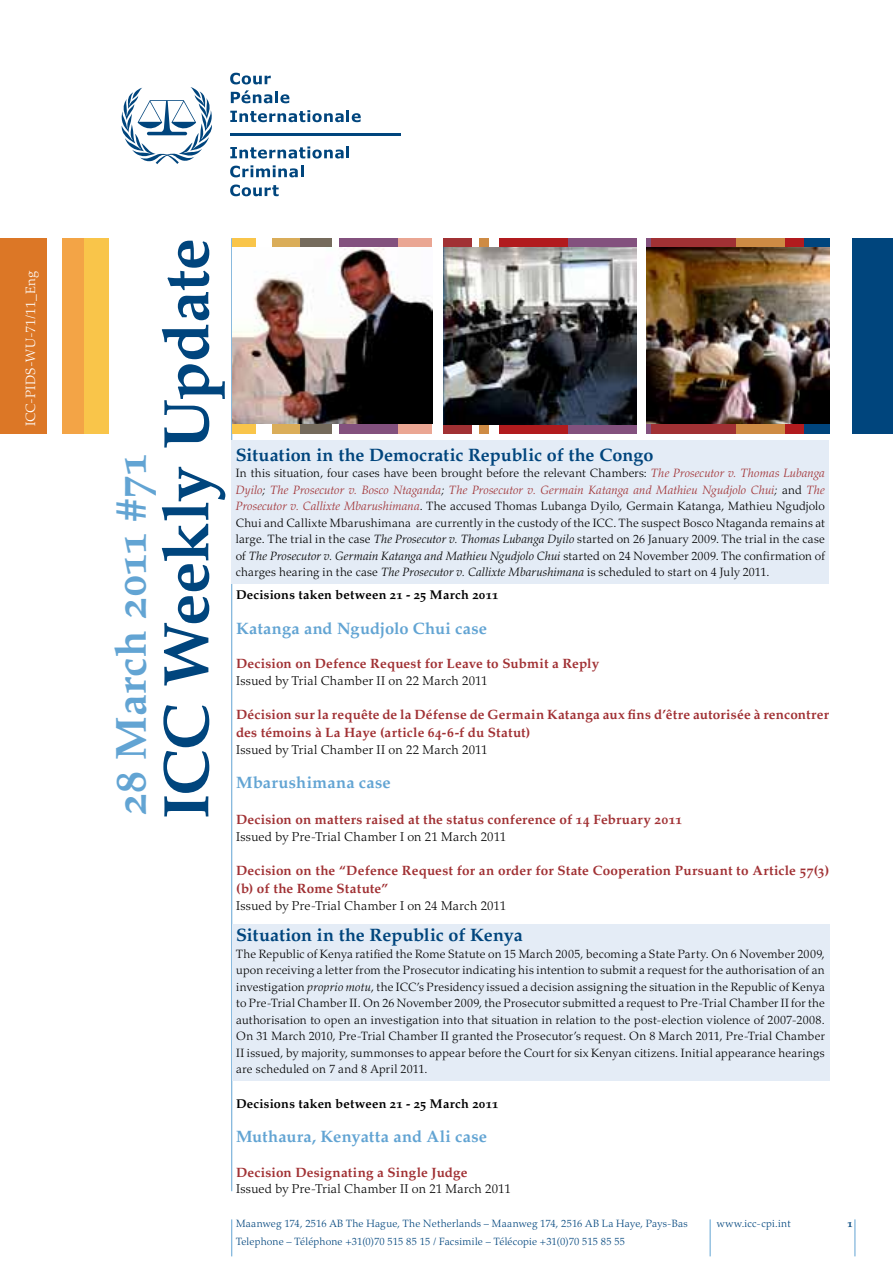
<style>
.page{position:relative;width:893px;height:1263px;background:#fff}
.page>*{position:absolute;margin:0;border:0;box-sizing:border-box;transform-origin:0 0}
.t1{font:64.5px "Palatino Bold Os F";letter-spacing:-.01em;color:#00457d}
.t2{font:43.5px "Palatino Bold Os F";letter-spacing:.01em;color:#62a4d3}
.t3{font:18px "Palatino Bold Os F";letter-spacing:-.005em;color:#00457d}
.t4{font:16.5px "Palatino Bold Os F";letter-spacing:.015em;color:#62a4d3}
.t5{font:13.5px/18px "Palatino Bold Os F";letter-spacing:.015em;color:#a13134}
.t6{font:300 13.5px "Palatino";letter-spacing:.005em;color:#fff}
.t7{font:300 12.75px "Palatino";letter-spacing:.02em;color:#000}
.t8{font:12.75px "Palatino Bold Os F";letter-spacing:.02em;color:#000}
.t9{font:300 12px/16.5px "Palatino";letter-spacing:.015em;color:#000;text-align:justify}
.t10{font:300 10.5px/18px "Palatino";letter-spacing:.015em;color:#00457d}
.t11{font:10.5px "Palatino Bold Os F";color:#00457d}
.s1{font-style:italic;color:#a13134}
.s2{font-style:italic}
</style>
<div class="page">
<div style="left:0;top:238px;width:47px;height:196px;background:#dc7726"></div>
<div style="left:63px;top:238px;width:21px;height:196px;background:#f3a446"></div>
<svg style="left:122px;top:87px;width:90px;height:77px"></svg>
<hr style="left:230px;top:133px;width:170px;height:2px;background:#00457d">
<svg style="left:230px;top:73px;width:41px;height:11px"></svg>
<svg style="left:231px;top:90px;width:58px;height:13px"></svg>
<svg style="left:230px;top:110px;width:131px;height:12px"></svg>
<svg style="left:230px;top:146px;width:119px;height:13px"></svg>
<svg style="left:230px;top:165px;width:73px;height:12px"></svg>
<svg style="left:230px;top:185px;width:49px;height:11px"></svg>
<div style="left:853px;top:238px;width:40px;height:196px;background:#00457d"></div>
<div style="left:84px;top:238px;width:24px;height:196px;background:#f9c54a"></div>
<hr style="left:231px;top:238px;width:1px;height:953px;background:#62a4d3">
<hr style="left:231px;top:1219px;width:1px;height:37px;background:#62a4d3">
<hr style="left:710px;top:1219px;width:1px;height:37px;background:#62a4d3">
<hr style="left:855px;top:1219px;width:1px;height:37px;background:#62a4d3">
<div style="left:706px;top:238px;width:30px;height:196px;background:#a13134"></div>
<div style="left:736px;top:238px;width:50px;height:196px;background:#ce8b44"></div>
<div style="left:786px;top:238px;width:30px;height:196px;background:#b11b1e"></div>
<div style="left:272px;top:238px;width:28px;height:196px;background:#daad59"></div>
<div style="left:300px;top:238px;width:32px;height:196px;background:#756b5c"></div>
<div style="left:340px;top:238px;width:59px;height:196px;background:#83517e"></div>
<div style="left:398px;top:238px;width:34px;height:196px;background:#eaa693"></div>
<div style="left:443px;top:238px;width:29px;height:196px;background:#a13134"></div>
<div style="left:479px;top:238px;width:9px;height:196px;background:#ce8b44"></div>
<div style="left:499px;top:238px;width:69px;height:196px;background:#b11b1e"></div>
<div style="left:646px;top:238px;width:5px;height:196px;background:#83517e"></div>
<div style="left:651px;top:238px;width:57px;height:196px;background:#a13134"></div>
<div style="left:804px;top:238px;width:25px;height:196px;background:#00457d"></div>
<div style="left:232px;top:238px;width:23px;height:196px;background:#f9c54a"></div>
<img style="left:232px;top:248px;width:200px;height:176px">
<img style="left:646px;top:248px;width:183px;height:176px">
<div style="left:568px;top:238px;width:69px;height:196px;background:#83517e"></div>
<img style="left:443px;top:248px;width:194px;height:176px">
<div style="left:232px;top:440px;width:597px;height:144px;background:#e4ecf6"></div>
<div style="left:232px;top:924px;width:597px;height:156px;background:#e4ecf6"></div>
<p class="t6" style="left:23px;top:426px;width:157px;rotate:-90deg">ICC-PIDS-WU-71/11_Eng</p>
<h1 class="t1" style="left:149px;top:819px;width:582px;rotate:-90deg">ICC Weekly Update</h1>
<h2 class="t2" style="left:105px;top:815px;width:364px;rotate:-90deg">28 March 2011 #71</h2>
<h3 class="t3" style="left:236px;top:444px;width:419px">Situation in the Democratic Republic of the Congo</h3>
<p class="t9" style="left:236px;top:465px;width:591px">In this situation, four cases have been brought before the relevant Chambers: <span class="s1">The Prosecutor v. Thomas Lubanga Dyilo</span><span class="s2">;</span> <span class="s1">The Prosecutor v. Bosco Ntaganda</span><span class="s2">;</span> <span class="s1">The Prosecutor v. Germain Katanga and Mathieu Ngudjolo Chui</span><span class="s2">;</span> and <span class="s1">The Prosecutor v. Callixte Mbarushimana</span>. The accused Thomas Lubanga Dyilo, Germain Katanga, Mathieu Ngudjolo Chui and Callixte Mbarushimana are currently in the custody of the ICC. The suspect Bosco Ntaganda remains at large. The trial in the case <span class="s2">The Prosecutor v. Thomas Lubanga Dyilo</span> started on 26 January 2009. The trial in the case of <span class="s2">The Prosecutor v. Germain Katanga and Mathieu Ngudjolo Chui</span> started on 24 November 2009. The confirmation of charges hearing in the case <span class="s2">The Prosecutor v. Callixte Mbarushimana</span> is scheduled to start on 4 July 2011.</p>
<p class="t8" style="left:236px;top:588px;width:264px">Decisions taken between 21 - 25 March 2011</p>
<h3 class="t4" style="left:236px;top:619px;width:253px">Katanga and Ngudjolo Chui case</h3>
<p class="t5" style="left:236px;top:655px;width:365px">Decision on Defence Request for Leave to Submit a Reply</p>
<p class="t7" style="left:236px;top:673px;width:253px">Issued by Trial Chamber II on 22 March 2011</p>
<p class="t5" style="left:236px;top:706px;width:594px">Décision sur la requête de la Défense de Germain Katanga aux fins d’être autorisée à rencontrer des témoins à La Haye (article 64-6-f du Statut)</p>
<p class="t7" style="left:236px;top:742px;width:253px">Issued by Trial Chamber II on 22 March 2011</p>
<h3 class="t4" style="left:236px;top:773px;width:156px">Mbarushimana case</h3>
<p class="t5" style="left:236px;top:811px;width:448px">Decision on matters raised at the status conference of 14 February 2011</p>
<p class="t7" style="left:236px;top:829px;width:272px">Issued by Pre-Trial Chamber I on 21 March 2011</p>
<p class="t5" style="left:236px;top:862px;width:595px">Decision on the “Defence Request for an order for State Cooperation Pursuant to Article 57(3) (b) of the Rome Statute”</p>
<p class="t7" style="left:236px;top:898px;width:272px">Issued by Pre-Trial Chamber I on 24 March 2011</p>
<h3 class="t3" style="left:236px;top:925px;width:288px">Situation in the Republic of Kenya</h3>
<p class="t9" style="left:236px;top:946px;width:590px">The Republic of Kenya ratified the Rome Statute on 15 March 2005, becoming a State Party. On 6 November 2009, upon receiving a letter from the Prosecutor indicating his intention to submit a request for the authorisation of an investigation <span class="s2">proprio motu</span>, the ICC’s Presidency issued a decision assigning the situation in the Republic of Kenya to Pre-Trial Chamber II. On 26 November 2009, the Prosecutor submitted a request to Pre-Trial Chamber II for the authorisation to open an investigation into that situation in relation to the post-election violence of 2007-2008.<br>On 31 March 2010, Pre-Trial Chamber II granted the Prosecutor’s request. On 8 March 2011, Pre-Trial Chamber II issued, by majority, summonses to appear before the Court for six Kenyan citizens. Initial appearance hearings are scheduled on 7 and 8 April 2011.</p>
<p class="t8" style="left:236px;top:1096px;width:264px">Decisions taken between 21 - 25 March 2011</p>
<h3 class="t4" style="left:236px;top:1127px;width:253px">Muthaura, Kenyatta and Ali case</h3>
<p class="t5" style="left:236px;top:1163px;width:233px">Decision Designating a Single Judge</p>
<p class="t7" style="left:236px;top:1182px;width:276px">Issued by Pre-Trial Chamber II on 21 March 2011</p>
<p class="t10" style="left:236px;top:1214px;width:453px">Maanweg 174, 2516 AB The Hague, The Netherlands – Maanweg 174, 2516 AB La Haye, Pays-Bas<br>Telephone – Téléphone +31(0)70 515 85 15 / Facsimile – Télécopie +31(0)70 515 85 55</p>
<p class="t10" style="left:717px;top:1214px;width:75px">www.icc-cpi.int</p>
<p class="t11" style="left:848px;top:1217px;width:7px">1</p>
</div>
